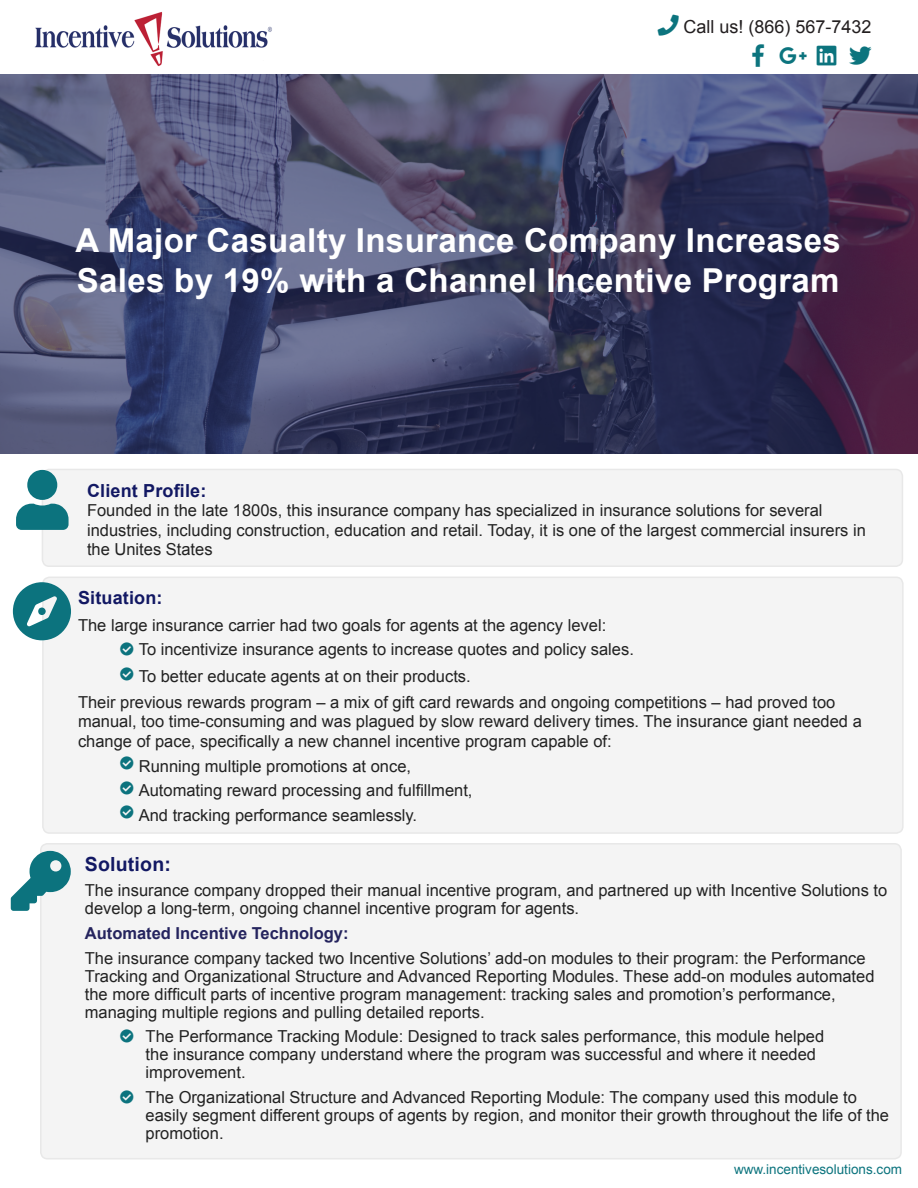
<style>
.page{position:relative;width:918px;height:1188px;background:#fff}
.page>*{position:absolute;margin:0;border:0;box-sizing:border-box;transform-origin:0 0}
.t1{font:60px "Font Awesome 5 Free Solid";color:#0c737e}
.t2{font:700 33px/39.6px "Arial";letter-spacing:.01em;color:#fff}
.t3{font:22.5px "Font Awesome 5 Brands";color:#0c747e}
.t4{font:700 19.5px "Arial";letter-spacing:.01em;color:#121863}
.t5{font:700 18px "Arial";letter-spacing:.01em;color:#121863}
.t6{font:18px "Arial";color:#231f20}
.t7{font:16.5px/18px "Arial";color:#222}
.t8{font:700 16.5px "Arial";color:#25245e}
.t9{font:13.5px "Arial";color:#0c747e}
.t10{font:13.5px "Font Awesome 5 Free Solid";color:#0c737e}
</style>
<div class="page">
<svg style="left:0;top:74px;width:918px;height:380px;background:#454668"></svg>
<div style="left:41px;top:844px;width:860px;height:315px;background:#f4f4f4;border-radius:7px"></div>
<div style="left:40px;top:843px;width:862px;height:316px;border:2px solid #e8e8e8;border-radius:7px"></div>
<img style="left:35px;top:12px;width:237px;height:54px">
<div style="left:42px;top:469px;width:860px;height:97px;background:#f4f4f4;border-radius:7px"></div>
<div style="left:42px;top:469px;width:861px;height:98px;border:2px solid #e8e8e8;border-radius:7px"></div>
<div style="left:43px;top:577px;width:860px;height:256px;background:#f4f4f4;border-radius:7px"></div>
<div style="left:42px;top:577px;width:862px;height:257px;border:2px solid #e8e8e8;border-radius:7px"></div>
<svg style="left:42px;top:582px;width:3px;height:58px"></svg>
<svg style="left:40px;top:851px;width:3px;height:60px"></svg>
<svg style="left:42px;top:470px;width:27px;height:60px"></svg>
<p class="t6" style="left:683px;top:15px;width:190px">Call us! (866) 567-7432</p>
<p class="t3" style="left:779px;top:44px;width:59px">□□●●◆▲ ●■■</p>
<p class="t3" style="left:849px;top:44px;width:24px">▼▼▼</p>
<p class="t2" style="left:76px;top:222px;width:767px">A Major Casualty Insurance Company Increases<br>Sales by 19% with a Channel Incentive Program</p>
<p class="t5" style="left:87px;top:479px;width:121px">Client Profile:</p>
<p class="t7" style="left:87px;top:501px;width:780px;line-height:19.5px">Founded in the late 1800s, this insurance company has specialized in insurance solutions for several industries, including construction, education and retail. Today, it is one of the largest commercial insurers in the Unites States</p>
<p class="t1" style="left:13px;top:581px;width:60px">□▲▲</p>
<p class="t5" style="left:78px;top:586px;width:86px">Situation:</p>
<p class="t7" style="left:78px;top:616px;width:530px">The large insurance carrier had two goals for agents at the agency level:</p>
<p class="t7" style="left:139px;top:641px;width:497px">To incentivize insurance agents to increase quotes and policy sales.</p>
<p class="t7" style="left:139px;top:667px;width:334px">To better educate agents at on their products.</p>
<p class="t7" style="left:78px;top:693px;width:785px;line-height:19.5px">Their previous rewards program – a mix of gift card rewards and ongoing competitions – had proved too manual, too time-consuming and was plagued by slow reward delivery times. The insurance giant needed a change of pace, specifically a new channel incentive program capable of:</p>
<p class="t7" style="left:139px;top:757px;width:274px">Running multiple promotions at once,</p>
<p class="t7" style="left:139px;top:782px;width:335px">Automating reward processing and fulfillment,</p>
<p class="t7" style="left:139px;top:807px;width:280px">And tracking performance seamlessly.</p>
<p class="t4" style="left:85px;top:852px;width:88px">Solution:</p>
<p class="t7" style="left:85px;top:881px;width:804px">The insurance company dropped their manual incentive program, and partnered up with Incentive Solutions to develop a long-term, ongoing channel incentive program for agents.</p>
<p class="t8" style="left:85px;top:922px;width:265px">Automated Incentive Technology:</p>
<p class="t7" style="left:85px;top:949px;width:791px">The insurance company tacked two Incentive Solutions’ add-on modules to their program: the Performance Tracking and Organizational Structure and Advanced Reporting Modules. These add-on modules automated the more difficult parts of incentive program management: tracking sales and promotion’s performance, managing multiple regions and pulling detailed reports.</p>
<p class="t7" style="left:146px;top:1028px;width:680px">The Performance Tracking Module: Designed to track sales performance, this module helped the insurance company understand where the program was successful and where it needed improvement.</p>
<p class="t7" style="left:146px;top:1088px;width:745px">The Organizational Structure and Advanced Reporting Module: The company used this module to easily segment different groups of agents by region, and monitor their growth throughout the life of the promotion.</p>
<p class="t10" style="left:120px;top:642px;width:15px">●</p>
<p class="t10" style="left:120px;top:667px;width:15px">●</p>
<p class="t10" style="left:120px;top:756px;width:15px">●</p>
<p class="t10" style="left:120px;top:781px;width:15px">●</p>
<p class="t10" style="left:120px;top:805px;width:15px">●</p>
<p class="t10" style="left:120px;top:1029px;width:15px">●</p>
<p class="t10" style="left:120px;top:1090px;width:15px">●</p>
<p class="t9" style="left:734px;top:1160px;width:170px">www.incentivesolutions.com</p>
</div>
